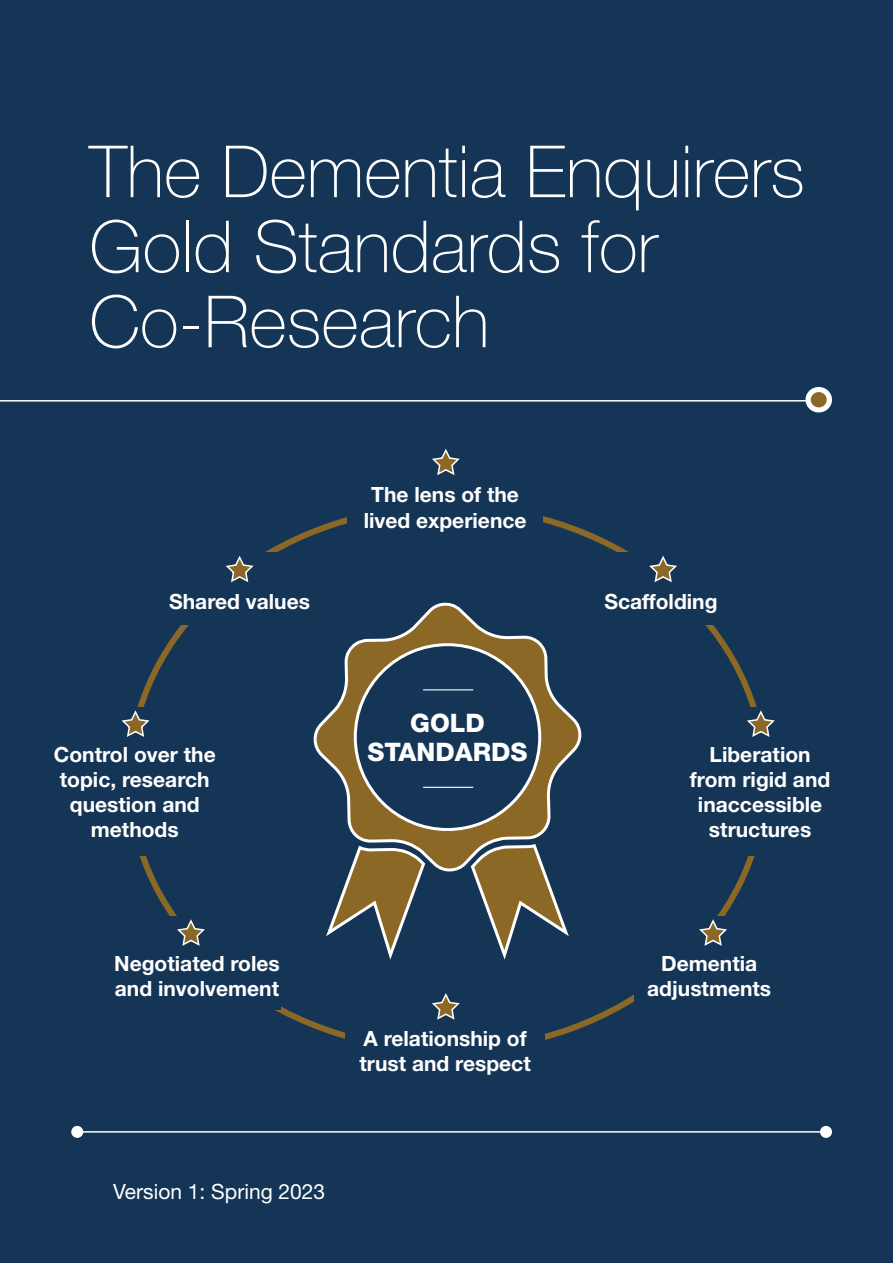
<style>
.page{position:relative;width:893px;height:1263px;background:#153556}
.page>*{position:absolute;margin:0;border:0;box-sizing:border-box;transform-origin:0 0}
.t1{font:100 72px/75px "Helvetica Neue";color:#fff}
.t2{font:800 25.5px/28.5px "Helvetica Neue";color:#fff;text-align:center}
.t3{font:700 21px/25.2px "Helvetica Neue";color:#fff;text-align:center}
.t4{font:21px "Helvetica Neue";color:#fff}
</style>
<div class="page">
<hr style="left:0;top:400px;width:820px;height:1px;background:#fff">
<svg style="left:805px;top:387px;width:27px;height:25px"></svg>
<div style="left:811px;top:392px;width:16px;height:15px;background:#8b6825;border-radius:50%"></div>
<hr style="left:77px;top:1131px;width:749px;height:1px;background:#fff">
<div style="left:71px;top:1126px;width:12px;height:12px;background:#fff;border-radius:50%"></div>
<div style="left:820px;top:1126px;width:12px;height:12px;background:#fff;border-radius:50%"></div>
<svg style="left:313px;top:602px;width:269px;height:270px"></svg>
<svg style="left:468px;top:842px;width:104px;height:118px"></svg>
<svg style="left:323px;top:844px;width:105px;height:116px"></svg>
<hr style="left:423px;top:689px;width:50px;height:1px;background:#fff">
<hr style="left:423px;top:787px;width:50px;height:1px;background:#fff">
<div style="left:129px;top:552px;width:217px;height:73px;background:#153556"></div>
<div style="left:568px;top:552px;width:199px;height:73px;background:#153556"></div>
<svg style="left:432px;top:448px;width:28px;height:28px"></svg>
<svg style="left:225px;top:555px;width:29px;height:28px"></svg>
<svg style="left:121px;top:710px;width:29px;height:27px"></svg>
<svg style="left:177px;top:919px;width:28px;height:27px"></svg>
<svg style="left:432px;top:993px;width:28px;height:27px"></svg>
<svg style="left:699px;top:919px;width:28px;height:27px"></svg>
<svg style="left:649px;top:555px;width:28px;height:28px"></svg>
<svg style="left:747px;top:710px;width:28px;height:27px"></svg>
<h1 class="t1" style="left:89px;top:134px;width:717px">The Dementia Enquirers<br>Gold Standards for<br>Co-Research</h1>
<p class="t3" style="left:169px;top:589px;width:142px">Shared values</p>
<p class="t3" style="left:54px;top:741px;width:163px">Control over the topic, research question and methods</p>
<p class="t3" style="left:364px;top:482px;width:164px">The lens of the lived experience</p>
<p class="t2" style="left:367px;top:709px;width:162px">GOLD<br>STANDARDS</p>
<p class="t3" style="left:114px;top:950px;width:167px;text-align:left">Negotiated roles and involvement</p>
<p class="t3" style="left:360px;top:1025px;width:173px;text-align:left">A relationship of trust and respect</p>
<p class="t4" style="left:113px;top:1179px;width:214px">Version 1: Spring 2023</p>
<p class="t3" style="left:604px;top:589px;width:115px">Scaffolding</p>
<p class="t3" style="left:690px;top:741px;width:142px">Liberation from rigid and inaccessible structures</p>
<p class="t3" style="left:647px;top:950px;width:126px">Dementia adjustments</p>
</div>
